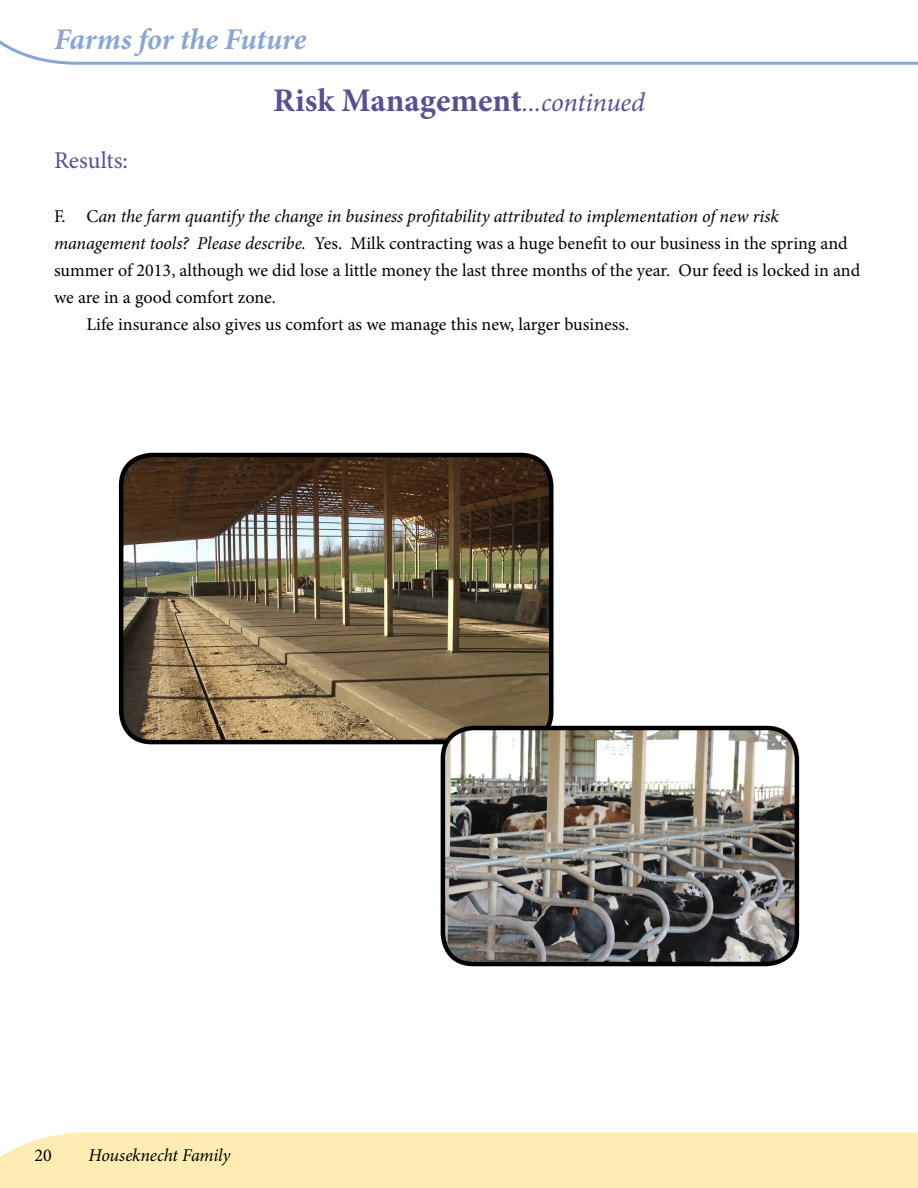
<style>
.page{position:relative;width:918px;height:1188px;background:#fff}
.page>*{position:absolute;margin:0;border:0;box-sizing:border-box;transform-origin:0 0}
.t1{font:700 33px "Minion Pro";color:#5d4e93}
.t2{font:italic 700 30px "Minion Pro";letter-spacing:-.005em;color:#88a5d6}
.t3{font:24px "Minion Pro";color:#5d4e93}
.t4{font:18px "Minion Pro";color:#000}
.t5{font:italic 18px "Minion Pro";letter-spacing:-.01em;color:#000}
.s1{font-weight:400;font-style:italic;font-size:27px}
.s2{font-style:normal}
.s3{font-style:italic}
</style>
<div class="page">
<div style="left:0;top:1132px;width:918px;height:56px;background:#ffecb3"></div>
<svg style="left:0;top:40px;width:918px;height:25px"></svg>
<img style="left:121px;top:458px;width:428px;height:284px">
<div style="left:119px;top:453px;width:435px;height:291px;border:4px solid #000;border-radius:30px"></div>
<img style="left:443px;top:728px;width:354px;height:236px">
<div style="left:441px;top:726px;width:358px;height:240px;border:4px solid #000;border-radius:30px"></div>
<h2 class="t2" style="left:54px;top:18px;width:254px">Farms for the Future</h2>
<h3 class="t3" style="left:54px;top:144px;width:76px">Results:</h3>
<h1 class="t1" style="left:273px;top:77px;width:373px">Risk Management<span class="s1">...continued</span></h1>
<p class="t5" style="left:54px;top:204px;width:726px"><span class="s2">F. C</span>an the farm quantify the change in business profitability attributed to implementation of new risk</p>
<p class="t4" style="left:54px;top:231px;width:795px"><span class="s3">management tools? Please describe.</span> Yes. Milk contracting was a huge benefit to our business in the spring and</p>
<p class="t4" style="left:54px;top:258px;width:808px">summer of 2013, although we did lose a little money the last three months of the year. Our feed is locked in and</p>
<p class="t4" style="left:54px;top:285px;width:224px">we are in a good comfort zone.</p>
<p class="t4" style="left:86px;top:312px;width:544px">Life insurance also gives us comfort as we manage this new, larger business.</p>
<p class="t4" style="left:34px;top:1143px;width:19px">20</p>
<p class="t5" style="left:89px;top:1143px;width:143px">Houseknecht Family</p>
</div>
